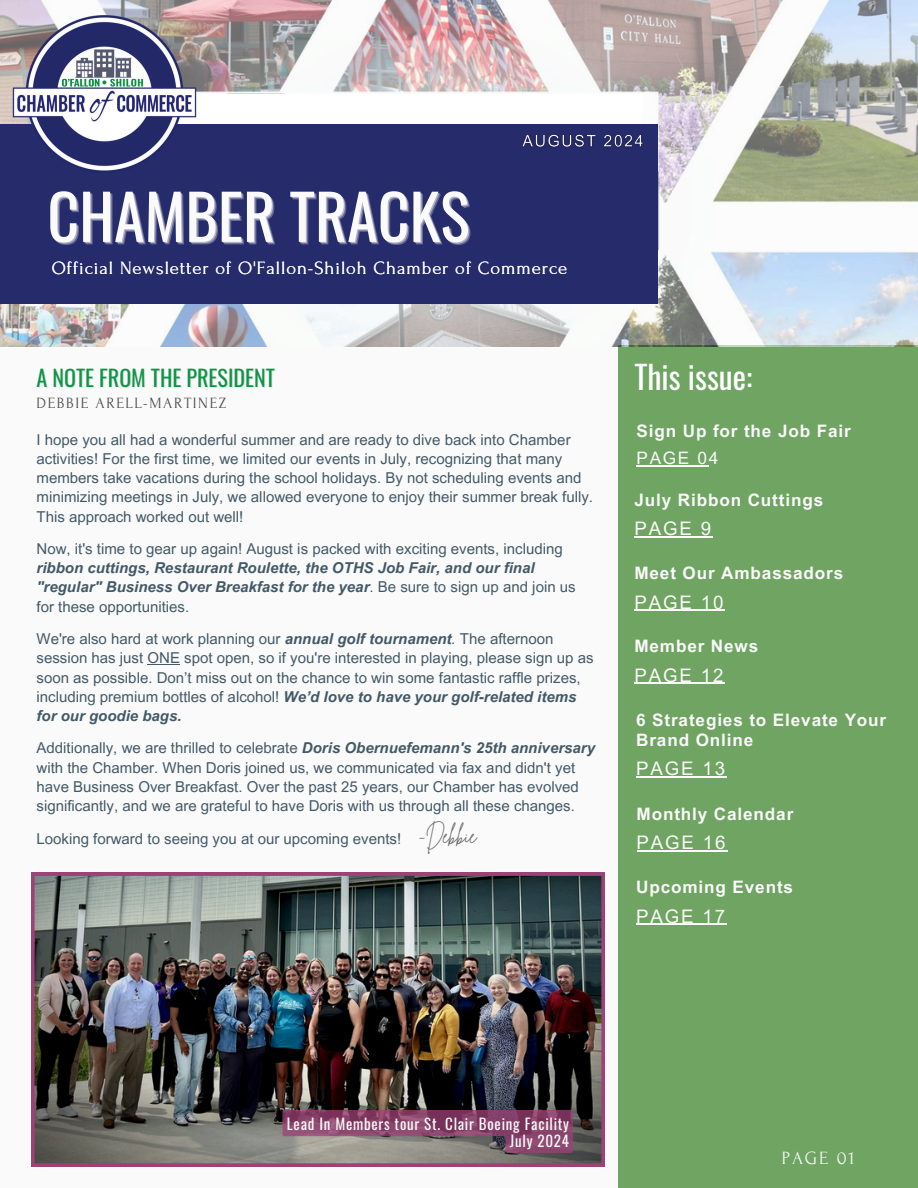
<style>
.page{position:relative;width:918px;height:1188px;background:#fafafa}
.page>*{position:absolute;margin:0;border:0;box-sizing:border-box;transform-origin:0 0}
.t1{font:61.95px "Oswald";color:#fafafa}
.t2{font:31.65px "Oswald";color:#fff}
.t3{font:22.2px "Oswald";color:#109448}
.t4{font:20.85px "Brittany Signature";color:#6b6b6b}
.t5{font:18.75px "Arial MT Pro";letter-spacing:.1em;color:#fafafa}
.t6{font:18.6px "Forum";letter-spacing:.05em;color:#fafafa}
.t7{font:700 17.1px/20.2px "Arial MT Pro";letter-spacing:.05em;color:#fafafa}
.t8{font:17.1px "Arial MT Pro";letter-spacing:.1em;color:#fafafa}
.t9{font:15.6px "Forum";letter-spacing:.1em;color:#494949}
.t10{font:15px/19.2px "Arial MT Pro";color:#435967}
.t11{font:italic 700 15px/19.2px "Arial MT Pro";color:#435967}
.t12{font:15px/16.8px "Oswald";letter-spacing:.05em;color:#fafafa;text-align:right}
.s1{font-weight:400;font-style:normal}
.s2{font-weight:700;font-style:italic}
.s3{font-style:italic}
</style>
<div class="page">
<div style="left:619px;top:345px;width:299px;height:843px;background:#6fa462"></div>
<img style="left:0;top:0;width:918px;height:346px">
<div style="left:159px;top:94px;width:484px;height:186px;background:#fff"></div>
<div style="left:0;top:124px;width:658px;height:180px;background:#262b6c"></div>
<img style="left:0;top:5px;width:216px;height:166px">
<img style="left:31px;top:873px;width:574px;height:293px">
<hr style="left:148px;top:664px;width:32px;height:1px;background:#435967">
<hr style="left:634px;top:610px;width:91px;height:1px;background:#fafafa">
<hr style="left:637px;top:465px;width:72px;height:1px;background:#fafafa">
<hr style="left:634px;top:536px;width:79px;height:1px;background:#fafafa">
<hr style="left:636px;top:776px;width:91px;height:2px;background:#fafafa">
<img style="left:522px;top:134px;width:121px;height:14px">
<hr style="left:637px;top:851px;width:90px;height:1px;background:#fafafa">
<hr style="left:634px;top:683px;width:91px;height:1px;background:#fafafa">
<hr style="left:636px;top:924px;width:91px;height:1px;background:#fafafa">
<svg style="left:282px;top:1110px;width:291px;height:43px;background:#8a5972"></svg>
<p class="t1" style="left:47px;top:168px;width:424px">CHAMBER TRACKS</p>
<h6 class="t6" style="left:52px;top:258px;width:517px">Official Newsletter of O'Fallon-Shiloh Chamber of Commerce</h6>
<h5 class="t3" style="left:37px;top:361px;width:240px">A NOTE FROM THE PRESIDENT</h5>
<h6 class="t9" style="left:37px;top:395px;width:191px">DEBBIE ARELL-MARTINEZ</h6>
<p class="t10" style="left:37px;top:432px;width:558px">I hope you all had a wonderful summer and are ready to dive back into Chamber activities! For the first time, we limited our events in July, recognizing that many members take vacations during the school holidays. By not scheduling events and minimizing meetings in July, we allowed everyone to enjoy their summer break fully.<br>This approach worked out well!</p>
<p class="t11" style="left:37px;top:541px;width:541px"><span class="s1">Now, it's time to gear up again! August is packed with exciting events, including </span>ribbon cuttings, Restaurant Roulette, the OTHS Job Fair, and our final "regular" Business Over Breakfast for the year<span class="s1">. Be sure to sign up and join us</span></p>
<p class="t10" style="left:37px;top:599px;width:154px">for these opportunities.</p>
<p class="t10" style="left:37px;top:631px;width:559px">We're also hard at work planning our <span class="s2">annual golf tournament</span><span class="s3">.</span> The afternoon session has just ONE spot open, so if you're interested in playing, please sign up as soon as possible. Don’t miss out on the chance to win some fantastic raffle prizes, including premium bottles of alcohol! <span class="s2">We’d love to have your golf-related items for our goodie bags.</span></p>
<p class="t10" style="left:37px;top:740px;width:560px">Additionally, we are thrilled to celebrate <span class="s2">Doris Obernuefemann's 25th anniversary </span>with the Chamber. When Doris joined us, we communicated via fax and didn't yet have Business Over Breakfast. Over the past 25 years, our Chamber has evolved significantly, and we are grateful to have Doris with us through all these changes.</p>
<p class="t10" style="left:37px;top:831px;width:366px">Looking forward to seeing you at our upcoming events!</p>
<h5 class="t4" style="left:419px;top:822px;width:60px">-Debbie</h5>
<p class="t2" style="left:634px;top:353px;width:119px">This issue:</p>
<p class="t7" style="left:637px;top:423px;width:216px">Sign Up for the Job Fair</p>
<h2 class="t8" style="left:637px;top:452px;width:83px">PAGE 04</h2>
<h6 class="t7" style="left:634px;top:492px;width:190px">July Ribbon Cuttings</h6>
<h5 class="t5" style="left:634px;top:522px;width:78px">PAGE 9</h5>
<h4 class="t7" style="left:634px;top:565px;width:210px">Meet Our Ambassadors</h4>
<p class="t5" style="left:634px;top:595px;width:91px">PAGE 10</p>
<h6 class="t7" style="left:634px;top:638px;width:125px">Member News</h6>
<h5 class="t5" style="left:634px;top:668px;width:91px">PAGE 12</h5>
<h6 class="t7" style="left:636px;top:712px;width:252px">6 Strategies to Elevate Your<br>Brand Online</h6>
<h5 class="t5" style="left:636px;top:762px;width:91px">PAGE 13</h5>
<h5 class="t7" style="left:637px;top:806px;width:158px">Monthly Calendar</h5>
<h6 class="t5" style="left:637px;top:836px;width:91px">PAGE 16</h6>
<h6 class="t7" style="left:636px;top:879px;width:158px">Upcoming Events</h6>
<h5 class="t5" style="left:636px;top:909px;width:91px">PAGE 17</h5>
<h5 class="t12" style="left:287px;top:1115px;width:284px">Lead In Members tour St. Clair Boeing Facility<br>July 2024</h5>
<p class="t6" style="left:782px;top:1149px;width:74px">PAGE 01</p>
</div>
